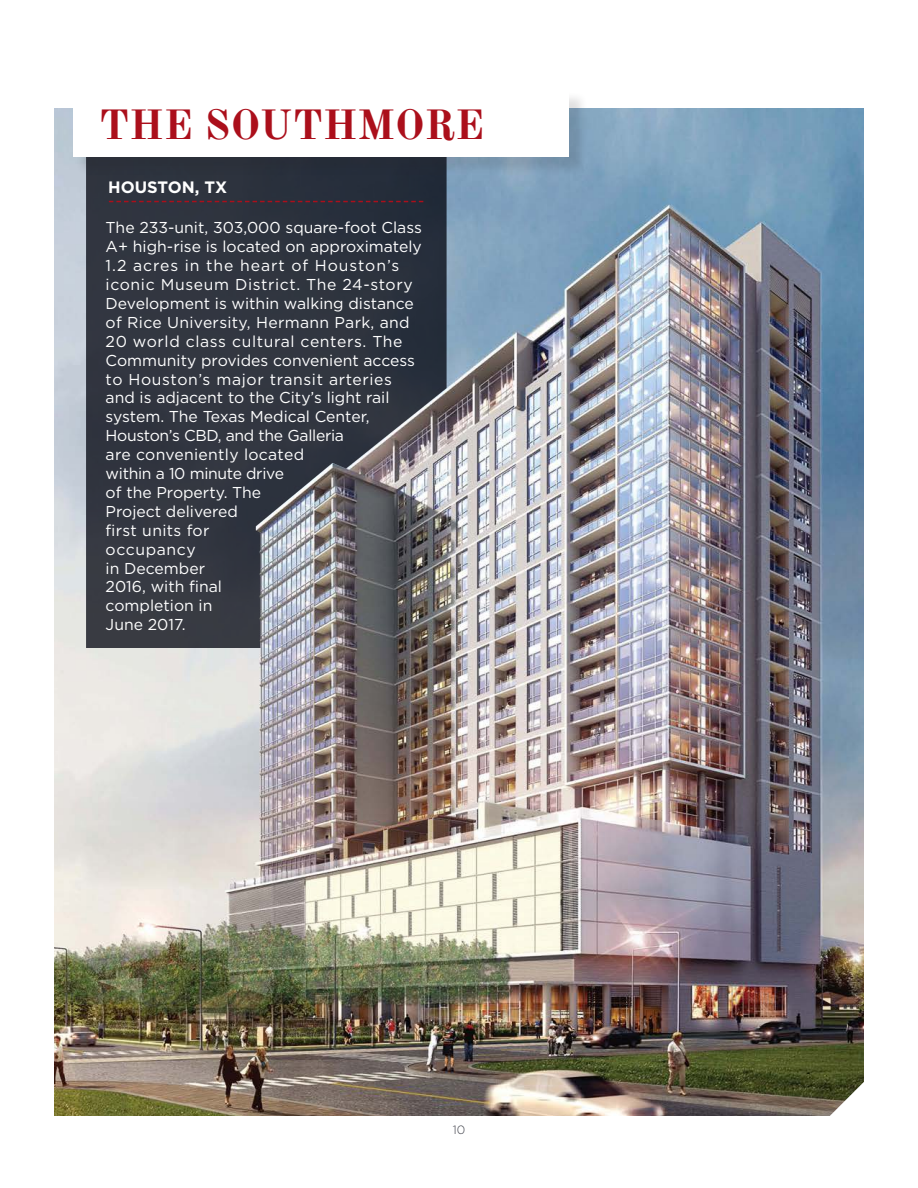
<style>
.page{position:relative;width:918px;height:1188px;background:#fff}
.page>*{position:absolute;margin:0;border:0;box-sizing:border-box;transform-origin:0 0}
.t1{font:700 42px "Old Standard TT";color:#ab0f1b}
.t2{font:700 16.5px "Gotham";color:#fff}
.t3{font:15.75px/18.9px "Gotham";color:#fff}
.t4{font:300 12px "Gotham";color:#40424b}
</style>
<div class="page">
<img style="left:54px;top:108px;width:810px;height:1008px">
<svg style="left:86px;top:176px;width:361px;height:472px;background:#41444d"></svg>
<div style="left:76px;top:91px;width:512px;height:85px;background:#231f20;opacity:.14"></div>
<div style="left:73px;top:89px;width:496px;height:68px;background:#fff"></div>
<svg style="left:109px;top:201px;width:314px;height:1px"></svg>
<svg style="left:828px;top:1080px;width:36px;height:36px"></svg>
<p class="t1" style="left:99px;top:92px;width:387px">THE SOUTHMORE</p>
<p class="t2" style="left:108px;top:178px;width:121px">HOUSTON, TX</p>
<p class="t3" style="left:106px;top:218px;width:318px">The 233-unit, 303,000 square-foot Class<br>A+ high-rise is located on approximately<br>1.2 acres in the heart of Houston’s iconic Museum District. The 24-story<br>Development is within walking distance of Rice University, Hermann Park, and<br>20 world class cultural centers. The<br>Community provides convenient access to Houston’s major transit arteries and is adjacent to the City’s light rail system. The Texas Medical Center,<br>Houston’s CBD, and the Galleria<br>are conveniently located<br>within a 10 minute drive<br>of the Property. The<br>Project delivered<br>first units for<br>occupancy<br>in December<br>2016, with final<br>completion in<br>June 2017.</p>
<p class="t4" style="left:453px;top:1123px;width:14px">10</p>
</div>
